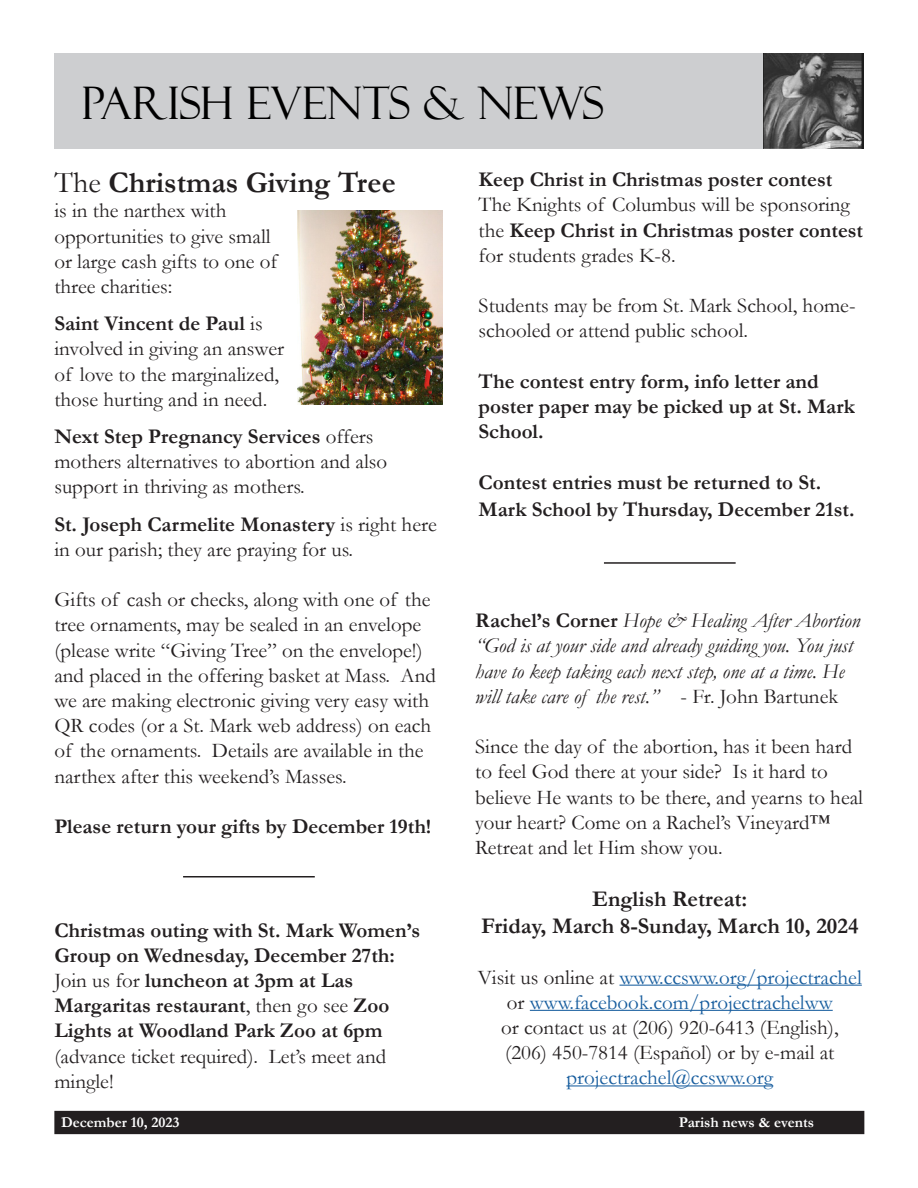
<style>
.page{position:relative;width:918px;height:1188px;background:#fff}
.page>*{position:absolute;margin:0;border:0;box-sizing:border-box;transform-origin:0 0}
.t1{font:45px "Felix Titling";color:#000}
.t2{font:700 30px "Garamond";color:#231f20}
.t3{font:700 22.5px "Garamond";color:#231f20}
.t4{font:21px/25.2px "Garamond";color:#231f20}
.t5{font:700 21px/25.2px "Garamond";color:#231f20}
.t6{font:italic 21px/25.2px "Garamond";color:#231f20}
.t7{font:700 15px "Garamond";color:#fff}
.s1{font-weight:400}
.s2{font-weight:700}
.s3{font-weight:700;font-style:normal}
.s4{font-style:normal}
.s5{color:#175d9e}
</style>
<div class="page">
<hr style="left:183px;top:876px;width:132px;height:2px;background:#231f20">
<img style="left:297px;top:210px;width:146px;height:194px">
<hr style="left:620px;top:985px;width:242px;height:1px;background:#175d9e">
<hr style="left:530px;top:1010px;width:303px;height:1px;background:#175d9e">
<hr style="left:566px;top:1085px;width:207px;height:1px;background:#175d9e">
<div style="left:54px;top:54px;width:810px;height:95px;background:#cdced0"></div>
<img style="left:763px;top:54px;width:101px;height:95px">
<div style="left:55px;top:1112px;width:809px;height:21px;background:#231f20"></div>
<div style="left:54px;top:1111px;width:810px;height:23px;border:2px solid #231f20"></div>
<hr style="left:604px;top:562px;width:132px;height:2px;background:#231f20">
<p class="t1" style="left:82px;top:77px;width:524px">PARISH EVENTS &amp; NEWS</p>
<p class="t2" style="left:54px;top:162px;width:343px"><span class="s1">The</span> Christmas Giving Tree</p>
<p class="t4" style="left:54px;top:198px;width:225px">is in the narthex with opportunities to give small or large cash gifts to one of three charities:</p>
<p class="t4" style="left:54px;top:310px;width:231px"><span class="s2">Saint Vincent de Paul</span> is involved in giving an answer of love to the marginalized, those hurting and in need.</p>
<p class="t4" style="left:54px;top:423px;width:334px"><span class="s2">Next Step Pregnancy Services</span> offers mothers alternatives to abortion and also support in thriving as mothers.</p>
<p class="t4" style="left:54px;top:511px;width:384px"><span class="s2">St. Joseph Carmelite Monastery</span> is right here in our parish; they are praying for us.</p>
<p class="t4" style="left:54px;top:586px;width:383px">Gifts of cash or checks, along with one of the tree ornaments, may be sealed in an envelope (please write “Giving Tree” on the envelope!) and placed in the offering basket at Mass. And we are making electronic giving very easy with QR codes (or a St. Mark web address) on each of the ornaments. Details are available in the narthex after this weekend’s Masses.</p>
<p class="t5" style="left:54px;top:814px;width:379px">Please return your gifts by December 19th!</p>
<p class="t5" style="left:54px;top:917px;width:367px">Christmas outing with St. Mark Women’s<br>Group on Wednesday, December 27th:</p>
<p class="t5" style="left:54px;top:968px;width:336px"><span class="s1">Join us for</span> luncheon at 3pm at Las<br>Margaritas restaurant<span class="s1">, then go see</span> Zoo<br>Lights at Woodland Park Zoo at 6pm <span class="s1">(advance ticket required). Let’s meet and mingle!</span></p>
<p class="t5" style="left:479px;top:167px;width:355px">Keep Christ in Christmas poster contest</p>
<p class="t4" style="left:479px;top:192px;width:386px">The Knights of Columbus will be sponsoring the <span class="s2">Keep Christ in Christmas poster contest </span>for students grades K-8.</p>
<p class="t4" style="left:479px;top:293px;width:378px">Students may be from St. Mark School, home&shy;schooled or attend public school.</p>
<p class="t5" style="left:479px;top:369px;width:378px">The contest entry form, info letter and poster paper may be picked up at St. Mark<br>School.</p>
<p class="t5" style="left:479px;top:469px;width:377px;line-height:27px">Contest entries must be returned to St.<br>Mark School by Thursday, December 21st.</p>
<p class="t6" style="left:475px;top:607px;width:387px"><span class="s3">Rachel’s Corner</span> Hope &amp; Healing After Abortion</p>
<p class="t6" style="left:475px;top:633px;width:379px">“God is at your side and already guiding you. You just have to keep taking each next step, one at a time. He will take care of the rest.” <span class="s4">- Fr. John Bartunek</span></p>
<p class="t4" style="left:475px;top:733px;width:389px">Since the day of the abortion, has it been hard to feel God there at your side? Is it hard to believe He wants to be there, and yearns to heal your heart? Come on a Rachel’s Vineyard™ Retreat and let Him show you.</p>
<p class="t3" style="left:592px;top:884px;width:157px">English Retreat:</p>
<p class="t3" style="left:481px;top:911px;width:379px">Friday, March 8-Sunday, March 10, 2024</p>
<p class="t4" style="left:478px;top:964px;width:386px;text-align:center">Visit us online at <span class="s5">www.ccsww.org/projectrachel </span>or <span class="s5">www.facebook.com/projectrachelww<br></span>or contact us at (206) 920-6413 (English), (206) 450-7814 (Español) or by e-mail at <span class="s5">projectrachel@ccsww.org</span></p>
<p class="t7" style="left:61px;top:1112px;width:120px">December 10, 2023</p>
<p class="t7" style="left:679px;top:1112px;width:137px">Parish news &amp; events</p>
</div>
